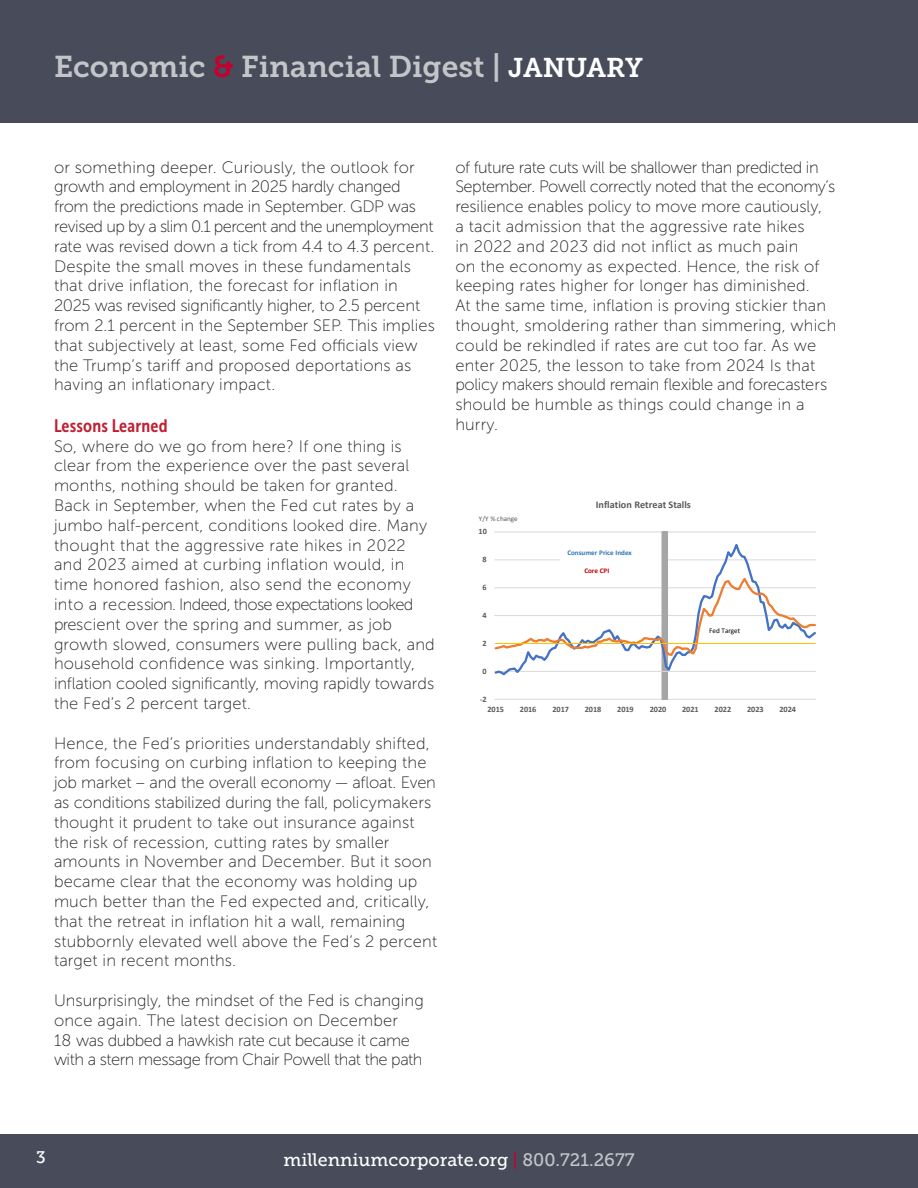
<style>
.page{position:relative;width:918px;height:1188px;background:#fff}
.page>*{position:absolute;margin:0;border:0;box-sizing:border-box;transform-origin:0 0}
.t1{font:30px "Museo Slab 700";color:#c4c5c9}
.t2{font:18px "Museo Slab 500";color:#fff}
.t3{font:18px "Museo Sans Cond 700";letter-spacing:.01em;color:#c11f33}
.t4{font:16.5px/19.8px "Museo Sans 100";letter-spacing:.01em;color:#231f20}
.t5{font:700 10.2px "Calibri";color:#595959}
.t6{font:700 8.25px "Calibri";color:#595959}
.t7{font:700 7.2px "Calibri";letter-spacing:-.005em;color:#2e75b6}
.t8{font:7.2px "Calibri";letter-spacing:-.005em;color:#595959}
.t9{font:7.2px "Calibri";color:#000}
.t10{font:700 7.2px "Calibri";letter-spacing:.005em;color:#c00000}
.s1{color:#c5002e}
.s2{font-size:27px;color:#fff}
.s3{color:#c4c5c9}
</style>
<div class="page">
<div style="left:0;top:0;width:918px;height:122px;background:#484c5a"></div>
<div style="left:0;top:1134px;width:918px;height:54px;background:#484c5a"></div>
<svg style="left:494px;top:532px;width:322px;height:168px"></svg>
<hr style="left:496px;top:643px;width:319px;height:1px;background:#ffc000">
<div style="left:560px;top:545px;width:101px;height:25px;background:#fff"></div>
<p class="t1" style="left:54px;top:49px;width:590px">Economic <span class="s1">&amp;</span> Financial Digest | <span class="s2">JANUARY</span></p>
<p class="t4" style="left:54px;top:157px;width:383px">or something deeper. Curiously, the outlook for growth and employment in 2025 hardly changed from the predictions made in September. GDP was revised up by a slim 0.1 percent and the unemployment rate was revised down a tick from 4.4 to 4.3 percent.<br>Despite the small moves in these fundamentals that drive inflation, the forecast for inflation in 2025 was revised significantly higher, to 2.5 percent from 2.1 percent in the September SEP. This implies that subjectively at least, some Fed officials view the Trump’s tariff and proposed deportations as having an inflationary impact.</p>
<p class="t3" style="left:54px;top:416px;width:115px">Lessons Learned</p>
<p class="t4" style="left:54px;top:436px;width:382px">So, where do we go from here? If one thing is clear from the experience over the past several months, nothing should be taken for granted.<br>Back in September, when the Fed cut rates by a jumbo half-percent, conditions looked dire. Many thought that the aggressive rate hikes in 2022 and 2023 aimed at curbing inflation would, in time honored fashion, also send the economy into a recession. Indeed, those expectations looked prescient over the spring and summer, as job growth slowed, consumers were pulling back, and household confidence was sinking. Importantly, inflation cooled significantly, moving rapidly towards the Fed’s 2 percent target.</p>
<p class="t4" style="left:54px;top:733px;width:385px">Hence, the Fed’s priorities understandably shifted, from focusing on curbing inflation to keeping the job market – and the overall economy — afloat. Even as conditions stabilized during the fall, policymakers thought it prudent to take out insurance against the risk of recession, cutting rates by smaller amounts in November and December. But it soon became clear that the economy was holding up much better than the Fed expected and, critically, that the retreat in inflation hit a wall, remaining stubbornly elevated well above the Fed’s 2 percent target in recent months.</p>
<p class="t4" style="left:54px;top:991px;width:371px">Unsurprisingly, the mindset of the Fed is changing once again. The latest decision on December<br>18 was dubbed a hawkish rate cut because it came with a stern message from Chair Powell that the path</p>
<p class="t4" style="left:455px;top:157px;width:383px">of future rate cuts will be shallower than predicted in September. Powell correctly noted that the economy’s resilience enables policy to move more cautiously,<br>a tacit admission that the aggressive rate hikes<br>in 2022 and 2023 did not inflict as much pain<br>on the economy as expected. Hence, the risk of keeping rates higher for longer has diminished.<br>At the same time, inflation is proving stickier than thought, smoldering rather than simmering, which could be rekindled if rates are cut too far. As we enter 2025, the lesson to take from 2024 Is that policy makers should remain flexible and forecasters should be humble as things could change in a hurry.</p>
<p class="t8" style="left:479px;top:513px;width:40px">Y/Y % change</p>
<p class="t6" style="left:479px;top:526px;width:10px">10</p>
<p class="t6" style="left:483px;top:554px;width:6px">8</p>
<p class="t6" style="left:483px;top:581px;width:6px">6</p>
<p class="t6" style="left:483px;top:609px;width:6px">4</p>
<p class="t6" style="left:483px;top:637px;width:6px">2</p>
<p class="t6" style="left:483px;top:665px;width:6px">0</p>
<p class="t6" style="left:480px;top:693px;width:8px">-2</p>
<p class="t5" style="left:596px;top:497px;width:97px">Inflation Retreat Stalls</p>
<p class="t7" style="left:567px;top:548px;width:66px">Consumer Price Index</p>
<p class="t10" style="left:584px;top:566px;width:27px">Core CPI</p>
<p class="t9" style="left:709px;top:625px;width:32px">Fed Target</p>
<p class="t6" style="left:487px;top:704px;width:18px">2015</p>
<p class="t6" style="left:520px;top:704px;width:18px">2016</p>
<p class="t6" style="left:552px;top:704px;width:18px">2017</p>
<p class="t6" style="left:585px;top:704px;width:18px">2018</p>
<p class="t6" style="left:617px;top:704px;width:18px">2019</p>
<p class="t6" style="left:650px;top:704px;width:18px">2020</p>
<p class="t6" style="left:682px;top:704px;width:18px">2021</p>
<p class="t6" style="left:715px;top:704px;width:18px">2022</p>
<p class="t6" style="left:747px;top:704px;width:18px">2023</p>
<p class="t6" style="left:779px;top:704px;width:18px">2024</p>
<p class="t2" style="left:36px;top:1145px;width:12px">3</p>
<p class="t2" style="left:283px;top:1150px;width:353px">millenniumcorporate.org <span class="s1">|</span> <span class="s3">800.721.2677</span></p>
</div>
